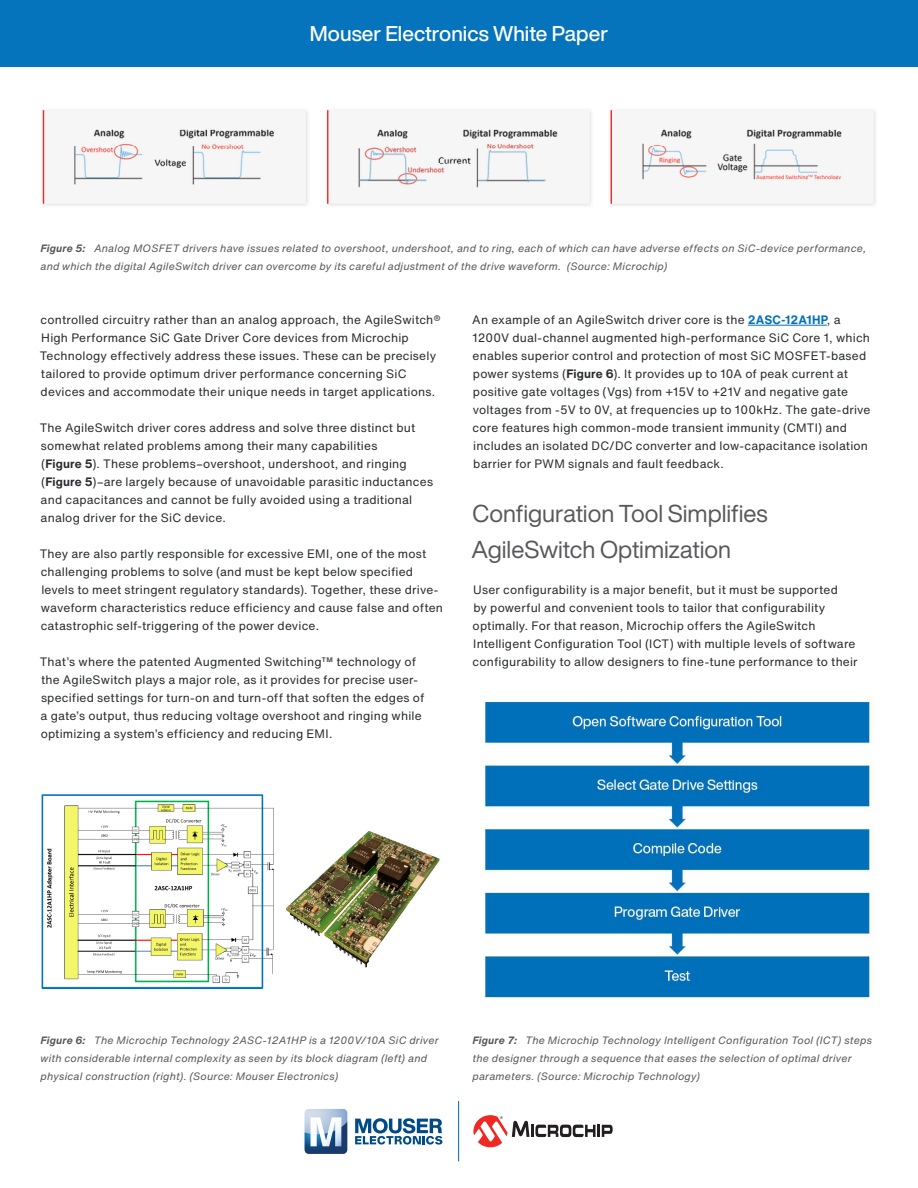
<style>
.page{position:relative;width:918px;height:1188px;background:#fff}
.page>*{position:absolute;margin:0;border:0;box-sizing:border-box;transform-origin:0 0}
.t1{font:24px/36px "Helvetica Now Display";color:#57585a}
.t2{font:500 21px "Helvetica Now Display";color:#fff}
.t3{font:12px/18px "Helvetica Now Text";letter-spacing:.015em;color:#292c2f}
.t4{font:italic 10.5px/18px "Helvetica Now Text";letter-spacing:.02em;color:#57585a}
.s1{font-weight:700}
.s2{font-weight:700;color:#0070bb}
</style>
<div class="page">
<div style="left:0;top:0;width:918px;height:67px;background:#0574bc"></div>
<hr style="left:458px;top:1101px;width:1px;height:60px;background:#0166b3">
<svg style="left:305px;top:1109px;width:42px;height:45px"></svg>
<svg style="left:355px;top:1118px;width:87px;height:27px"></svg>
<svg style="left:473px;top:1115px;width:140px;height:32px"></svg>
<hr style="left:748px;top:325px;width:79px;height:1px;background:#0070bb">
<img style="left:42px;top:110px;width:834px;height:96px">
<img style="left:41px;top:795px;width:234px;height:195px">
<img style="left:286px;top:831px;width:154px;height:137px">
<img style="left:485px;top:700px;width:388px;height:298px">
<h2 class="t2" style="left:310px;top:19px;width:300px">Mouser Electronics White Paper</h2>
<p class="t4" style="left:40px;top:239px;width:827px"><span class="s1">Figure 5:</span> Analog MOSFET drivers have issues related to overshoot, undershoot, and to ring, each of which can have adverse effects on SiC-device performance, and which the digital AgileSwitch driver can overcome by its careful adjustment of the drive waveform. (Source: Microchip)</p>
<p class="t3" style="left:40px;top:310px;width:403px">controlled circuitry rather than an analog approach, the AgileSwitch® High Performance SiC Gate Driver Core devices from Microchip Technology effectively address these issues. These can be precisely tailored to provide optimum driver performance concerning SiC devices and accommodate their unique needs in target applications.</p>
<p class="t3" style="left:40px;top:418px;width:395px">The AgileSwitch driver cores address and solve three distinct but somewhat related problems among their many capabilities<br>(<span class="s1">Figure 5</span>). These problems–overshoot, undershoot, and ringing (<span class="s1">Figure 5</span>)–are largely because of unavoidable parasitic inductances and capacitances and cannot be fully avoided using a traditional analog driver for the SiC device.</p>
<p class="t3" style="left:40px;top:544px;width:405px">They are also partly responsible for excessive EMI, one of the most challenging problems to solve (and must be kept below specified levels to meet stringent regulatory standards). Together, these drive&shy;waveform characteristics reduce efficiency and cause false and often catastrophic self-triggering of the power device.</p>
<p class="t3" style="left:40px;top:652px;width:386px">That’s where the patented Augmented Switching™ technology of the AgileSwitch plays a major role, as it provides for precise user&shy;specified settings for turn-on and turn-off that soften the edges of a gate’s output, thus reducing voltage overshoot and ringing while optimizing a system’s efficiency and reducing EMI.</p>
<p class="t3" style="left:472px;top:310px;width:370px">An example of an AgileSwitch driver core is the <span class="s2">2ASC-12A1HP</span>, a</p>
<p class="t3" style="left:473px;top:328px;width:400px">1200V dual-channel augmented high-performance SiC Core 1, which enables superior control and protection of most SiC MOSFET-based power systems (<span class="s1">Figure 6</span>). It provides up to 10A of peak current at positive gate voltages (Vgs) from +15V to +21V and negative gate voltages from -5V to 0V, at frequencies up to 100kHz. The gate-drive core features high common-mode transient immunity (CMTI) and includes an isolated DC/DC converter and low-capacitance isolation barrier for PWM signals and fault feedback.</p>
<p class="t1" style="left:472px;top:495px;width:298px">Configuration Tool Simplifies<br>AgileSwitch Optimization</p>
<p class="t3" style="left:473px;top:580px;width:387px">User configurability is a major benefit, but it must be supported<br>by powerful and convenient tools to tailor that configurability optimally. For that reason, Microchip offers the AgileSwitch Intelligent Configuration Tool (ICT) with multiple levels of software configurability to allow designers to fine-tune performance to their</p>
<p class="t4" style="left:40px;top:1031px;width:400px"><span class="s1">Figure 6:</span> The Microchip Technology 2ASC-12A1HP is a 1200V/10A SiC driver with considerable internal complexity as seen by its block diagram (left) and physical construction (right). (Source: Mouser Electronics)</p>
<p class="t4" style="left:472px;top:1031px;width:401px"><span class="s1">Figure 7:</span> The Microchip Technology Intelligent Configuration Tool (ICT) steps the designer through a sequence that eases the selection of optimal driver parameters. (Source: Microchip Technology)</p>
</div>
